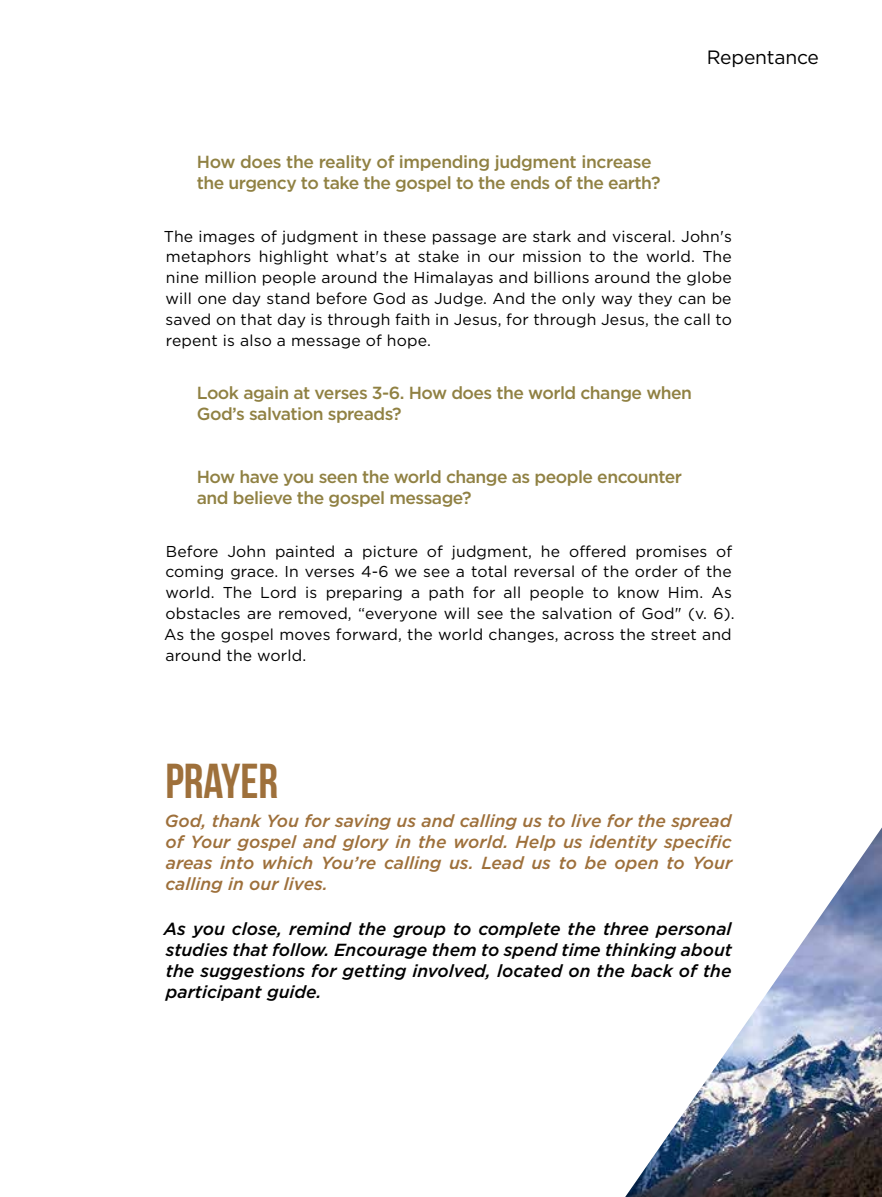
<style>
.page{position:relative;width:882px;height:1197px;background:#fff}
.page>*{position:absolute;margin:0;border:0;box-sizing:border-box;transform-origin:0 0}
.t1{font:49px "Bebas Neue";color:#9e703b}
.t2{font:19.25px "Gotham";letter-spacing:-.01em;color:#000}
.t3{font:500 17.5px/21px "Gotham";letter-spacing:-.03em;color:#908143}
.t4{font:italic 500 17.5px/21px "Gotham";color:#000;text-align:justify}
.t5{font:italic 500 17.5px/21px "Gotham";color:#9e703b;text-align:justify}
.t6{font:15.75px/21px "Gotham";letter-spacing:.01em;color:#000;text-align:justify}
</style>
<div class="page">
<img style="left:625px;top:827px;width:257px;height:370px">
<p class="t2" style="left:707px;top:45px;width:114px">Repentance</p>
<p class="t3" style="left:197px;top:151px;width:465px">How does the reality of impending judgment increase the urgency to take the gospel to the ends of the earth?</p>
<p class="t6" style="left:164px;top:225px;width:570px">The images of judgment in these passage are stark and visceral. John's metaphors highlight what's at stake in our mission to the world. The nine million people around the Himalayas and billions around the globe will one day stand before God as Judge. And the only way they can be saved on that day is through faith in Jesus, for through Jesus, the call to repent is also a message of hope.</p>
<p class="t3" style="left:197px;top:382px;width:497px">Look again at verses 3-6. How does the world change when<br>God’s salvation spreads?</p>
<p class="t3" style="left:197px;top:466px;width:487px">How have you seen the world change as people encounter and believe the gospel message?</p>
<p class="t6" style="left:164px;top:540px;width:572px;text-align:left">Before John painted a picture of judgment, he offered promises of coming grace. In verses 4-6 we see a total reversal of the order of the world. The Lord is preparing a path for all people to know Him. As obstacles are removed, “everyone will see the salvation of God" (v. 6).<br>As the gospel moves forward, the world changes, across the street and around the world.</p>
<h1 class="t1" style="left:165px;top:754px;width:114px">PRAYER</h1>
<p class="t5" style="left:165px;top:810px;width:569px">God, thank You for saving us and calling us to live for the spread of Your gospel and glory in the world. Help us identity specific areas into which You’re calling us. Lead us to be open to Your calling in our lives.</p>
<p class="t4" style="left:164px;top:918px;width:570px">As you close, remind the group to complete the three personal studies that follow. Encourage them to spend time thinking about the suggestions for getting involved, located on the back of the participant guide.</p>
</div>
